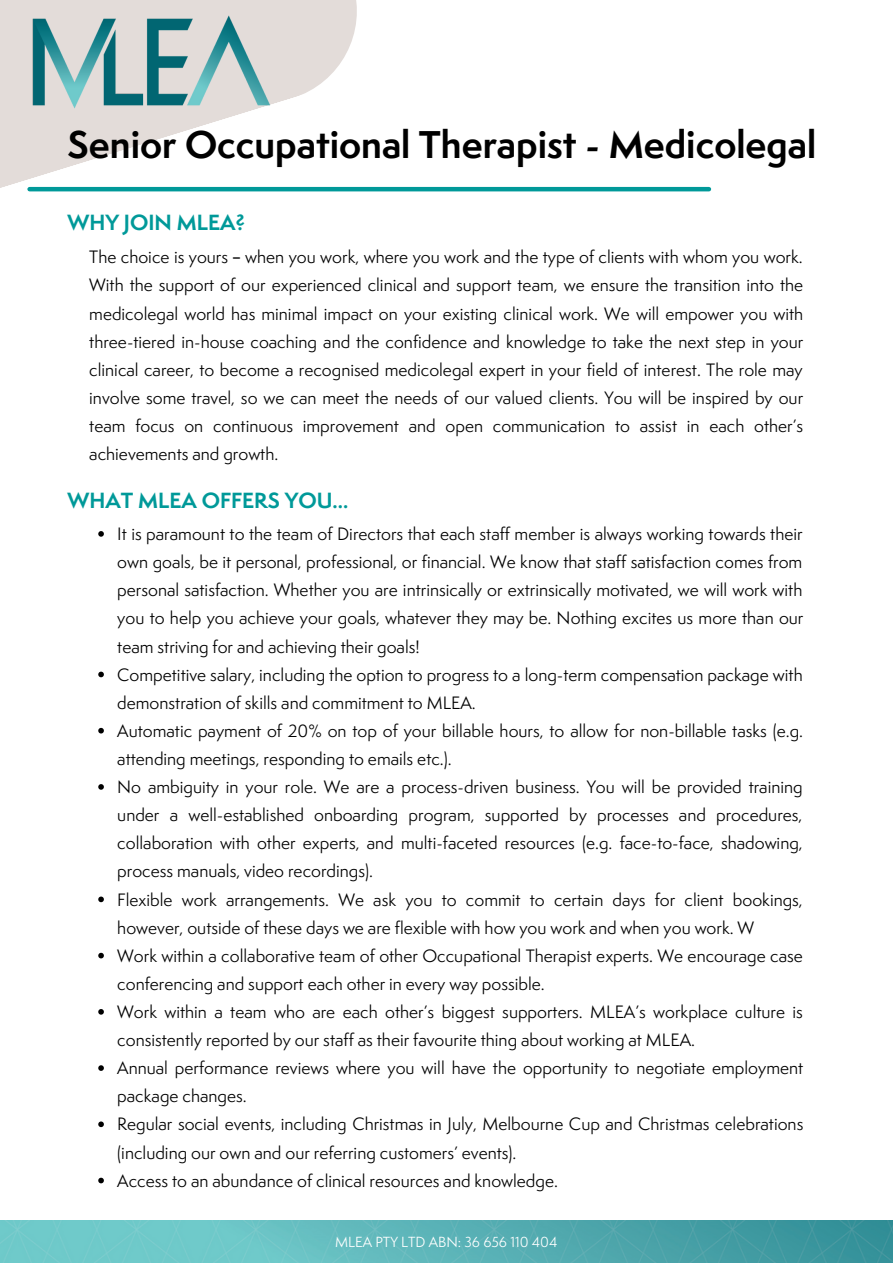
<style>
.page{position:relative;width:893px;height:1264px;background:#fff}
.page>*{position:absolute;margin:0;border:0;box-sizing:border-box;transform-origin:0 0}
.t1{font:700 35.55px "Semplicita Pro";color:#000}
.t2{font:700 20.25px "Semplicita Pro";color:#099}
.t3{font:16.5px/28px "Semplicita Pro";color:#000;text-align:justify}
.t4{font:13.5px "Semplicita Pro";color:#fff}
.s1{font-family:"Noto Sans Gurmukhi"}
</style>
<div class="page">
<svg style="left:0;top:0;width:379px;height:192px"></svg>
<img style="left:27px;top:13px;width:248px;height:100px">
<hr style="left:30px;top:187px;width:679px;height:4px;background:#099">
<svg style="left:98px;top:531px;width:6px;height:5px"></svg>
<svg style="left:98px;top:671px;width:6px;height:6px"></svg>
<svg style="left:98px;top:728px;width:6px;height:5px"></svg>
<svg style="left:98px;top:784px;width:6px;height:5px"></svg>
<svg style="left:98px;top:896px;width:6px;height:6px"></svg>
<svg style="left:98px;top:952px;width:6px;height:6px"></svg>
<svg style="left:98px;top:1009px;width:6px;height:5px"></svg>
<svg style="left:98px;top:1065px;width:6px;height:5px"></svg>
<svg style="left:98px;top:1121px;width:6px;height:6px"></svg>
<svg style="left:98px;top:1177px;width:6px;height:6px"></svg>
<img style="left:0;top:1220px;width:892px;height:42px">
<h1 class="t1" style="left:68px;top:118px;width:750px">Senior Occupational Therapist - Medicolegal</h1>
<p class="t2" style="left:68px;top:207px;width:179px">WHY JOIN MLEA?</p>
<p class="t3" style="left:89px;top:243px;width:715px">The choice is yours <span class="s1">–</span> when you work, where you work and the type of clients with whom you work.<br>With the support of our experienced clinical and support team, we ensure the transition into the medicolegal world has minimal impact on your existing clinical work. We will empower you with three-tiered in-house coaching and the confidence and knowledge to take the next step in your clinical career, to become a recognised medicolegal expert in your field of interest. The role may involve some travel, so we can meet the needs of our valued clients. You will be inspired by our team focus on continuous improvement and open communication to assist in each other’s achievements and growth.</p>
<p class="t2" style="left:68px;top:485px;width:282px">WHAT MLEA OFFERS YOU...</p>
<p class="t3" style="left:117px;top:519px;width:687px;text-align:left">It is paramount to the team of Directors that each staff member is always working towards their own goals, be it personal, professional, or financial. We know that staff satisfaction comes from personal satisfaction. Whether you are intrinsically or extrinsically motivated, we will work with you to help you achieve your goals, whatever they may be. Nothing excites us more than our team striving for and achieving their goals!<br>Competitive salary, including the option to progress to a long-term compensation package with demonstration of skills and commitment to MLEA.<br>Automatic payment of 20% on top of your billable hours, to allow for non-billable tasks (e.g. attending meetings, responding to emails etc.).<br>No ambiguity in your role. We are a process-driven business. You will be provided training under a well-established onboarding program, supported by processes and procedures, collaboration with other experts, and multi-faceted resources (e.g. face-to-face, shadowing, process manuals, video recordings).<br>Flexible work arrangements. We ask you to commit to certain days for client bookings, however, outside of these days we are flexible with how you work and when you work. W<br>Work within a collaborative team of other Occupational Therapist experts. We encourage case conferencing and support each other in every way possible.<br>Work within a team who are each other’s biggest supporters. MLEA’s workplace culture is consistently reported by our staff as their favourite thing about working at MLEA.<br>Annual performance reviews where you will have the opportunity to negotiate employment package changes.<br>Regular social events, including Christmas in July, Melbourne Cup and Christmas celebrations (including our own and our referring customers’ events).<br>Access to an abundance of clinical resources and knowledge.</p>
<p class="t4" style="left:335px;top:1231px;width:224px">MLEA PTY LTD ABN: 36 656 110 404</p>
</div>
